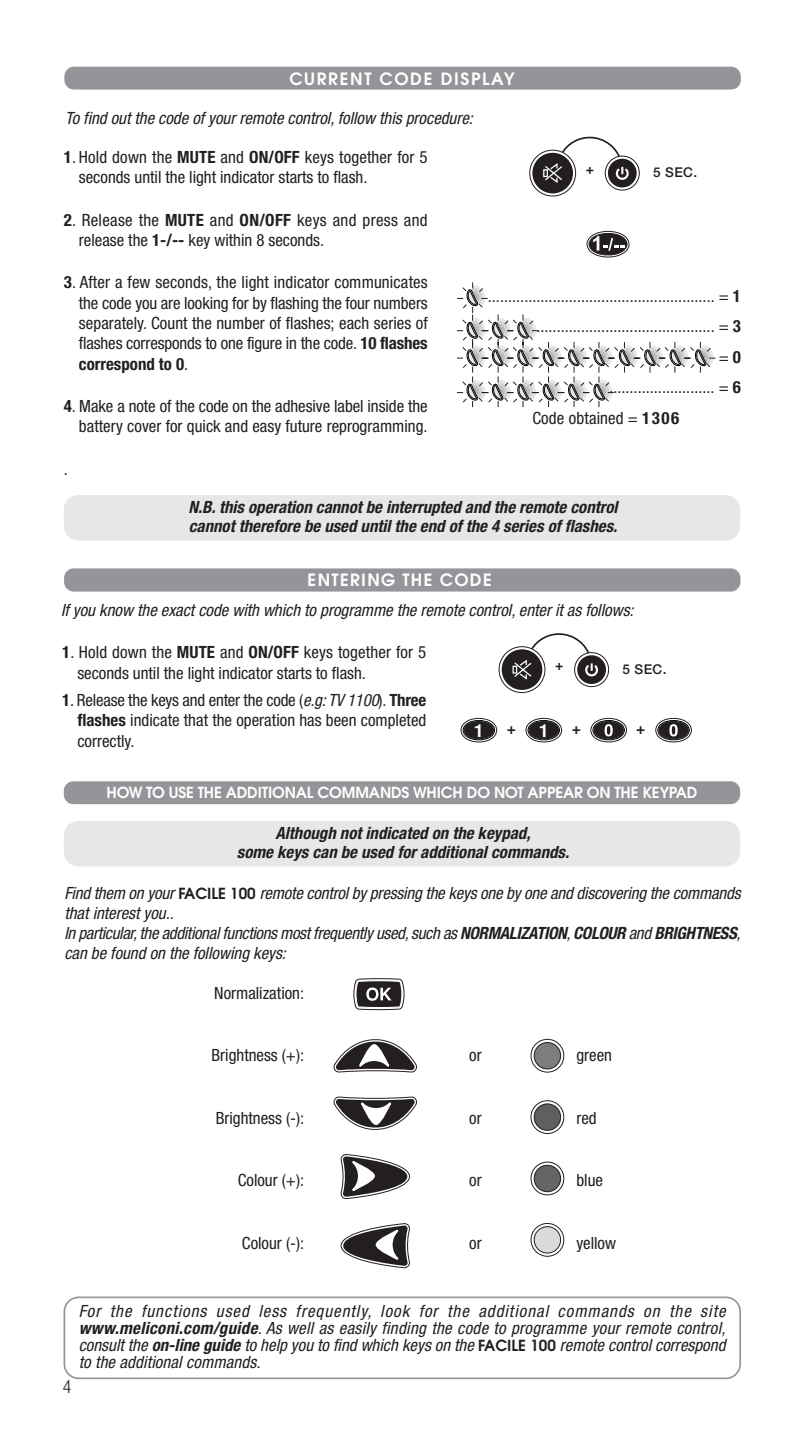
<style>
.page{position:relative;width:804px;height:1442px;background:#fff}
.page>*{position:absolute;margin:0;border:0;box-sizing:border-box;transform-origin:0 0}
.t1{font:700 18px "Helvetica";color:#fff}
.t2{font:300 condensed 18px "Helvetica Neue";color:#231f20}
.t3{font:condensed 16.88px/20.2px "Helvetica Neue";color:#231f20}
.t4{font:italic condensed 16.88px/20.2px "Helvetica Neue";color:#231f20}
.t5{font:italic 700 condensed 16.88px/18.4px "Helvetica Neue";color:#231f20}
.t6{font:600 16.88px "Avant Garde";letter-spacing:.1em;color:#fff}
.t7{font:600 16.88px "Avant Garde";letter-spacing:.08em;color:#fff}
.t8{font:600 15.3px "Avant Garde";letter-spacing:-.01em;color:#fff}
.t9{font:700 15.3px "Helvetica Neue";color:#231f20}
.t10{font:700 13.95px "Helvetica Neue";color:#231f20}
.t11{font:500 13.5px "Helvetica Neue";letter-spacing:.03em;color:#231f20}
.s1{font-weight:700}
.s2{font-style:italic}
.s3{font-family:"Avant Garde";font-weight:600;font-style:normal;font-stretch:normal;font-size:15.3px}
</style>
<div class="page">
<div style="left:64px;top:67px;width:676px;height:23px;background:#939598;border-radius:10px"></div>
<div style="left:64px;top:495px;width:676px;height:45px;background:#e6e7e8;border-radius:14px"></div>
<svg style="left:605px;top:156px;width:34px;height:34px"></svg>
<div style="left:608px;top:159px;width:28px;height:28px;background:#231f20;border-radius:50%"></div>
<svg style="left:529px;top:150px;width:47px;height:46px"></svg>
<div style="left:532px;top:153px;width:41px;height:40px;background:#231f20;border-radius:50%"></div>
<svg style="left:542px;top:136px;width:88px;height:48px"></svg>
<svg style="left:586px;top:230px;width:44px;height:28px"></svg>
<div style="left:64px;top:568px;width:676px;height:23px;background:#939598;border-radius:10px"></div>
<svg style="left:460px;top:717px;width:37px;height:26px"></svg>
<svg style="left:525px;top:717px;width:37px;height:26px"></svg>
<svg style="left:590px;top:717px;width:37px;height:26px"></svg>
<svg style="left:655px;top:717px;width:37px;height:26px"></svg>
<div style="left:64px;top:781px;width:676px;height:23px;background:#939598;border-radius:10px"></div>
<div style="left:64px;top:821px;width:676px;height:45px;background:#e6e7e8;border-radius:14px"></div>
<div style="left:64px;top:1296px;width:677px;height:83px;border:2px solid #939598;border-radius:14px"></div>
<svg style="left:353px;top:978px;width:52px;height:32px"></svg>
<svg style="left:340px;top:1223px;width:70px;height:44px"></svg>
<svg style="left:333px;top:1039px;width:84px;height:33px"></svg>
<svg style="left:340px;top:1154px;width:70px;height:45px"></svg>
<svg style="left:333px;top:1096px;width:84px;height:34px"></svg>
<svg style="left:530px;top:1039px;width:34px;height:33px"></svg>
<div style="left:534px;top:1042px;width:27px;height:27px;background:#7b7d7f;border:1px solid #231f20;border-radius:50%"></div>
<svg style="left:530px;top:1100px;width:34px;height:33px"></svg>
<div style="left:534px;top:1103px;width:27px;height:27px;background:#5e5f61;border:1px solid #231f20;border-radius:50%"></div>
<svg style="left:530px;top:1161px;width:34px;height:34px"></svg>
<div style="left:534px;top:1164px;width:27px;height:28px;background:#646567;border:1px solid #231f20;border-radius:50%"></div>
<svg style="left:530px;top:1223px;width:34px;height:33px"></svg>
<div style="left:534px;top:1226px;width:27px;height:27px;background:#d9dbdc;border:1px solid #231f20;border-radius:50%"></div>
<svg style="left:574px;top:652px;width:35px;height:35px"></svg>
<div style="left:577px;top:655px;width:29px;height:29px;background:#231f20;border-radius:50%"></div>
<svg style="left:498px;top:646px;width:47px;height:47px"></svg>
<div style="left:501px;top:649px;width:41px;height:41px;background:#231f20;border-radius:50%"></div>
<svg style="left:512px;top:633px;width:87px;height:48px"></svg>
<svg style="left:457px;top:282px;width:259px;height:126px"></svg>
<p class="t6" style="left:289px;top:72px;width:227px">CURRENT CODE DISPLAY</p>
<p class="t4" style="left:65px;top:109px;width:412px">To find out the code of yourremote control,follow this procedure:</p>
<p class="t3" style="left:79px;top:148px;width:350px;text-indent:-15px"><span class="s1">1</span>. Hold down the <span class="s1">MUTE</span> and <span class="s1">ON/OFF</span> keys together for 5 seconds until the light indicator starts to flash.</p>
<p class="t3" style="left:79px;top:211px;width:350px;text-indent:-15px"><span class="s1">2</span>. Release the <span class="s1">MUTE</span> and <span class="s1">ON/OFF</span> keys and press and release the <span class="s1">1-/--</span> key within 8 seconds.</p>
<p class="t3" style="left:79px;top:274px;width:350px;text-align:justify;text-indent:-15px"><span class="s1">3</span>. After a few seconds, the light indicator communicates the code you are looking for by flashing the four numbers separately. Count the number of flashes; each series of flashes corresponds to one figure in the code. <span class="s1">10 flashes correspond to 0</span>.</p>
<p class="t3" style="left:64px;top:397px;width:365px;text-align:right"><span class="s1">4</span>. Make a note of the code on the adhesive label inside the battery cover for quick and easy future reprogramming.</p>
<p class="t3" style="left:64px;top:460px;width:6px">.</p>
<p class="t10" style="left:586px;top:163px;width:10px">+</p>
<p class="t11" style="left:653px;top:167px;width:46px">5 SEC.</p>
<p class="t3" style="left:488px;top:287px;width:254px">........................................................ = <span class="s1">1</span></p>
<p class="t3" style="left:536px;top:317px;width:206px">............................................ = <span class="s1">3</span></p>
<p class="t3" style="left:718px;top:348px;width:24px">= <span class="s1">0</span></p>
<p class="t3" style="left:609px;top:378px;width:133px">.......................... = <span class="s1">6</span></p>
<p class="t3" style="left:532px;top:409px;width:148px">Code obtained = <span class="s1">1306</span></p>
<p class="t5" style="left:188px;top:499px;width:434px">N.B.this operation cannot be interrupted and the remote control cannot therefore be used untilthe end of the 4 series of flashes.</p>
<p class="t7" style="left:307px;top:574px;width:186px">ENTERING THE CODE</p>
<p class="t4" style="left:61px;top:601px;width:577px">If you know the exact code with which to programme the remote control,enterit as follows:</p>
<p class="t3" style="left:77px;top:644px;width:350px;text-indent:-15px"><span class="s1">1</span>. Hold down the <span class="s1">MUTE</span> and <span class="s1">ON/OFF</span> keys together for 5 seconds until the light indicator starts to flash.</p>
<p class="t3" style="left:77px;top:691px;width:350px;text-align:justify;text-indent:-15px"><span class="s1">1</span>. Release the keys and enter the code (<span class="s2">e.g:TV 1100</span>). <span class="s1">Three flashes</span> indicate that the operation has been completed correctly.</p>
<p class="t10" style="left:555px;top:660px;width:10px">+</p>
<p class="t11" style="left:622px;top:664px;width:46px">5 SEC.</p>
<p class="t1" style="left:474px;top:724px;width:12px">1</p>
<p class="t1" style="left:539px;top:724px;width:12px">1</p>
<p class="t9" style="left:507px;top:723px;width:11px">+</p>
<p class="t9" style="left:572px;top:723px;width:11px">+</p>
<p class="t9" style="left:636px;top:723px;width:11px">+</p>
<p class="t8" style="left:106px;top:786px;width:592px">HOW TO USE THE ADDITIONAL COMMANDS WHICH DO NOT APPEAR ON THE KEYPAD</p>
<p class="t5" style="left:237px;top:825px;width:337px;text-align:center">Although not indicated on the keypad,<br>some keys can be used foradditionalcommands.</p>
<p class="t4" style="left:64px;top:884px;width:681px">Find them on your <span class="s3">FA C I L E 1 0 0</span> remote controlby pressing the keys one by one and discovering the commands that interest you..<br>In particular,the additionalfunctions most frequently used,such as <span class="s1">NORMALIZATION</span>,<span class="s1">COLOUR</span> and <span class="s1">BRIGHTNESS</span>, can be found on the following keys:</p>
<p class="t3" style="left:214px;top:984px;width:91px">Normalization:</p>
<p class="t3" style="left:211px;top:1046px;width:94px">Brightness (+):</p>
<p class="t3" style="left:469px;top:1046px;width:14px">or</p>
<p class="t3" style="left:576px;top:1046px;width:37px">green</p>
<p class="t3" style="left:216px;top:1108px;width:90px">Brightness (-):</p>
<p class="t3" style="left:469px;top:1108px;width:14px">or</p>
<p class="t3" style="left:576px;top:1108px;width:22px">red</p>
<p class="t3" style="left:238px;top:1171px;width:68px">Colour (+):</p>
<p class="t3" style="left:469px;top:1171px;width:14px">or</p>
<p class="t3" style="left:576px;top:1171px;width:28px">blue</p>
<p class="t3" style="left:242px;top:1233px;width:64px">Colour (-):</p>
<p class="t3" style="left:469px;top:1233px;width:14px">or</p>
<p class="t3" style="left:576px;top:1233px;width:41px">yellow</p>
<p class="t4" style="left:79px;top:1304px;width:651px;line-height:16.9px;text-align:justify">For the functions used less frequently, look for the additional commands on the site <span class="s1">www.meliconi.com/guide</span>.As well as easily finding the code to programme your remote control, consult the <span class="s1">on-line guide</span> to help you to find which keys on the <span class="s3">FA C I L E 1 0 0</span> remote controlcorrespond to the additional commands.</p>
<p class="t2" style="left:63px;top:1379px;width:10px">4</p>
</div>
